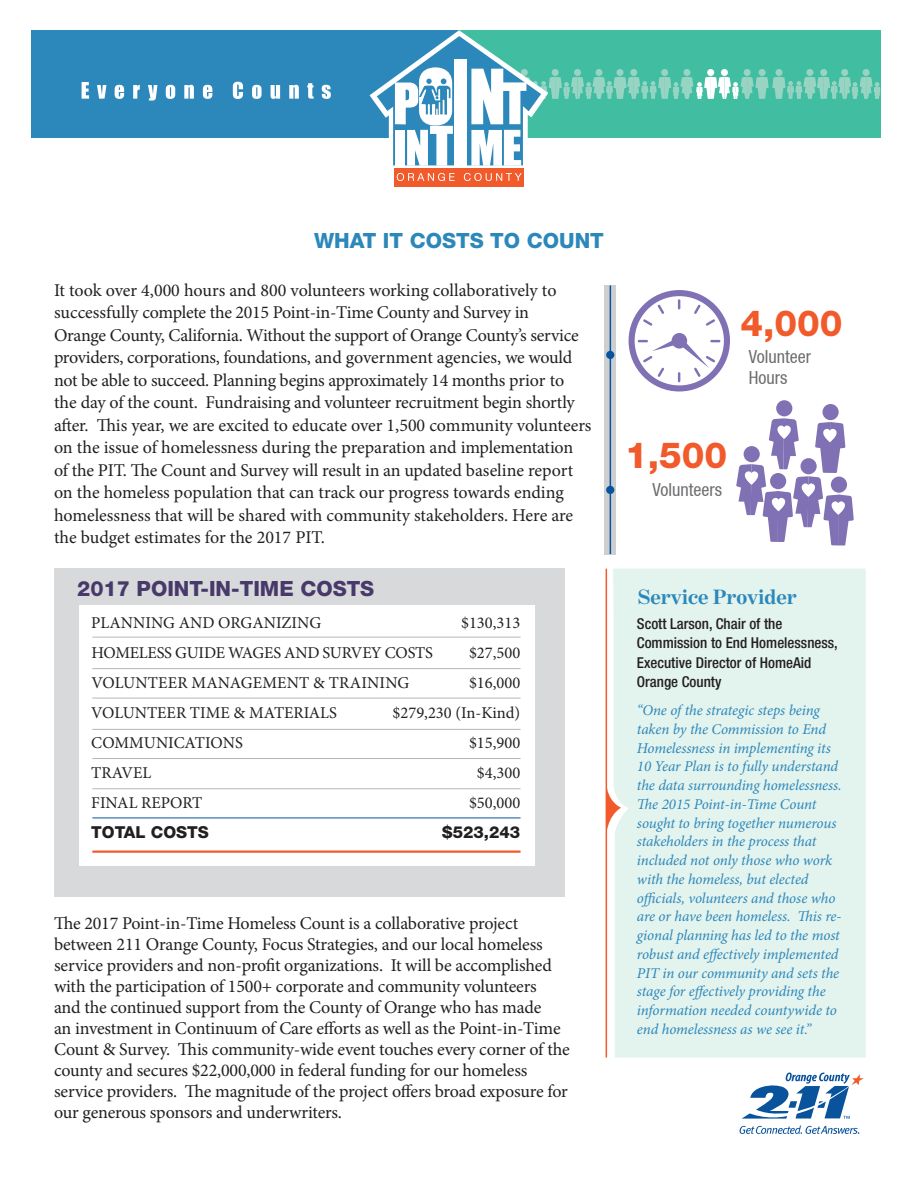
<style>
.page{position:relative;width:918px;height:1188px;background:#fff}
.page>*{position:absolute;margin:0;border:0;box-sizing:border-box;transform-origin:0 0}
.t1{font:800 36px "Helvetica Neue";color:#f15b2b}
.t2{font:800 21px "Helvetica Neue";color:#473a6b}
.t3{font:800 21px "Helvetica Neue";color:#2c87ba}
.t4{font:700 21px "Benton Modern One";color:#2c87ba}
.t5{font:18px/22.5px "Minion Pro";letter-spacing:-.01em;color:#231f20}
.t6{font:condensed 18px/21px "Helvetica Neue LT";color:#6c6d70}
.t7{font:16.5px "Minion Pro";color:#231f20}
.t8{font:800 16.5px "Helvetica Neue";color:#231f20}
.t9{font:italic 15px/18.8px "Minion Pro";letter-spacing:-.01em;color:#2c87ba}
.t10{font:500 condensed 15px/19.5px "Helvetica Neue LT Std";color:#231f20}
</style>
<div class="page">
<div style="left:54px;top:568px;width:511px;height:328px;background:#d8d9db"></div>
<div style="left:79px;top:605px;width:456px;height:261px;background:#fff"></div>
<hr style="left:92px;top:850px;width:429px;height:3px;background:#f15b2b">
<hr style="left:92px;top:818px;width:429px;height:1px;background:#09539c">
<hr style="left:92px;top:637px;width:429px;height:1px;background:#b6b7bb">
<hr style="left:92px;top:668px;width:429px;height:1px;background:#b6b7bb">
<hr style="left:92px;top:698px;width:429px;height:1px;background:#b6b7bb">
<hr style="left:92px;top:729px;width:429px;height:1px;background:#b6b7bb">
<hr style="left:92px;top:758px;width:429px;height:1px;background:#b6b7bb">
<hr style="left:92px;top:788px;width:429px;height:1px;background:#b6b7bb">
<svg style="left:605px;top:285px;width:11px;height:270px;background:#c2c7cd"></svg>
<hr style="left:610px;top:285px;width:1px;height:269px;background:#09539c">
<div style="left:606px;top:351px;width:8px;height:8px;background:#09539c;border-radius:50%"></div>
<div style="left:606px;top:486px;width:8px;height:8px;background:#09539c;border-radius:50%"></div>
<svg style="left:739px;top:1072px;width:125px;height:62px"></svg>
<svg style="left:629px;top:290px;width:101px;height:102px"></svg>
<div style="left:822px;top:404px;width:17px;height:16px;background:#7f71b3;border-radius:50%"></div>
<div style="left:776px;top:400px;width:16px;height:16px;background:#7f71b3;border-radius:50%"></div>
<svg style="left:736px;top:418px;width:118px;height:128px"></svg>
<div style="left:613px;top:569px;width:253px;height:489px;background:#e3f3ee"></div>
<hr style="left:606px;top:569px;width:1px;height:489px;background:#f15b2b">
<svg style="left:607px;top:781px;width:14px;height:55px"></svg>
<div style="left:31px;top:30px;width:428px;height:108px;background:#2c87ba"></div>
<svg style="left:370px;top:30px;width:510px;height:157px"></svg>
<svg style="left:82px;top:82px;width:7px;height:17px"></svg>
<svg style="left:97px;top:85px;width:9px;height:14px"></svg>
<svg style="left:115px;top:85px;width:9px;height:14px"></svg>
<svg style="left:133px;top:85px;width:7px;height:14px"></svg>
<svg style="left:148px;top:85px;width:9px;height:16px"></svg>
<svg style="left:166px;top:85px;width:9px;height:14px"></svg>
<svg style="left:184px;top:85px;width:10px;height:14px"></svg>
<svg style="left:203px;top:85px;width:9px;height:14px"></svg>
<svg style="left:233px;top:82px;width:10px;height:17px"></svg>
<svg style="left:252px;top:85px;width:10px;height:14px"></svg>
<svg style="left:271px;top:85px;width:9px;height:14px"></svg>
<svg style="left:289px;top:85px;width:10px;height:14px"></svg>
<svg style="left:307px;top:83px;width:7px;height:16px"></svg>
<svg style="left:322px;top:85px;width:9px;height:14px"></svg>
<p class="t3" style="left:314px;top:228px;width:291px">WHAT IT COSTS TO COUNT</p>
<p class="t5" style="left:54px;top:279px;width:539px">It took over 4,000 hours and 800 volunteers working collaboratively to successfully complete the 2015 Point-in-Time County and Survey in<br>Orange County, California. Without the support of Orange County’s service providers, corporations, foundations, and government agencies, we would not be able to succeed. Planning begins approximately 14 months prior to<br>the day of the count. Fundraising and volunteer recruitment begin shortly after. This year, we are excited to educate over 1,500 community volunteers on the issue of homelessness during the preparation and implementation of the PIT. The Count and Survey will result in an updated baseline report on the homeless population that can track our progress towards ending homelessness that will be shared with community stakeholders. Here are the budget estimates for the 2017 PIT.</p>
<p class="t2" style="left:77px;top:576px;width:299px">2017 POINT-IN-TIME COSTS</p>
<p class="t7" style="left:91px;top:612px;width:231px">PLANNING AND ORGANIZING</p>
<p class="t7" style="left:461px;top:612px;width:61px">$130,313</p>
<p class="t7" style="left:91px;top:642px;width:343px">HOMELESS GUIDE WAGES AND SURVEY COSTS</p>
<p class="t7" style="left:469px;top:642px;width:53px">$27,500</p>
<p class="t7" style="left:91px;top:672px;width:320px">VOLUNTEER MANAGEMENT &amp; TRAINING</p>
<p class="t7" style="left:469px;top:672px;width:53px">$16,000</p>
<p class="t7" style="left:91px;top:702px;width:247px">VOLUNTEER TIME &amp; MATERIALS</p>
<p class="t7" style="left:393px;top:702px;width:129px">$279,230 (In-Kind)</p>
<p class="t7" style="left:91px;top:732px;width:153px">COMMUNICATIONS</p>
<p class="t7" style="left:469px;top:732px;width:53px">$15,900</p>
<p class="t7" style="left:91px;top:762px;width:62px">TRAVEL</p>
<p class="t7" style="left:477px;top:762px;width:45px">$4,300</p>
<p class="t7" style="left:91px;top:792px;width:112px">FINAL REPORT</p>
<p class="t7" style="left:469px;top:792px;width:53px">$50,000</p>
<p class="t8" style="left:91px;top:822px;width:119px">TOTAL COSTS</p>
<p class="t8" style="left:442px;top:822px;width:79px">$523,243</p>
<p class="t5" style="left:54px;top:913px;width:517px;line-height:21px">The 2017 Point-in-Time Homeless Count is a collaborative project between 211 Orange County, Focus Strategies, and our local homeless service providers and non-profit organizations. It will be accomplished with the participation of 1500+ corporate and community volunteers<br>and the continued support from the County of Orange who has made<br>an investment in Continuum of Care efforts as well as the Point-in-Time Count &amp; Survey. This community-wide event touches every corner of the county and secures $22,000,000 in federal funding for our homeless service providers. The magnitude of the project offers broad exposure for our generous sponsors and underwriters.</p>
<h1 class="t1" style="left:740px;top:302px;width:104px">4,000</h1>
<p class="t6" style="left:749px;top:346px;width:64px">Volunteer<br>Hours</p>
<h1 class="t1" style="left:625px;top:434px;width:104px">1,500</h1>
<p class="t6" style="left:652px;top:479px;width:71px">Volunteers</p>
<p class="t4" style="left:638px;top:585px;width:161px">Service Provider</p>
<p class="t10" style="left:637px;top:614px;width:203px">Scott Larson, Chair of the<br>Commission to End Homelessness,<br>Executive Director of HomeAid<br>Orange County</p>
<p class="t9" style="left:637px;top:701px;width:206px">“One of the strategic steps being taken by the Commission to End Homelessness in implementing its 10 Year Plan is to fully understand the data surrounding homelessness.<br>The 2015 Point-in-Time Count sought to bring together numerous stakeholders in the process that included not only those who work with the homeless, but elected officials, volunteers and those who are or have been homeless. This re&shy;gional planning has led to the most robust and effectively implemented PIT in our community and sets the stage for effectively providing the information needed countywide to end homelessness as we see it.”</p>
</div>
